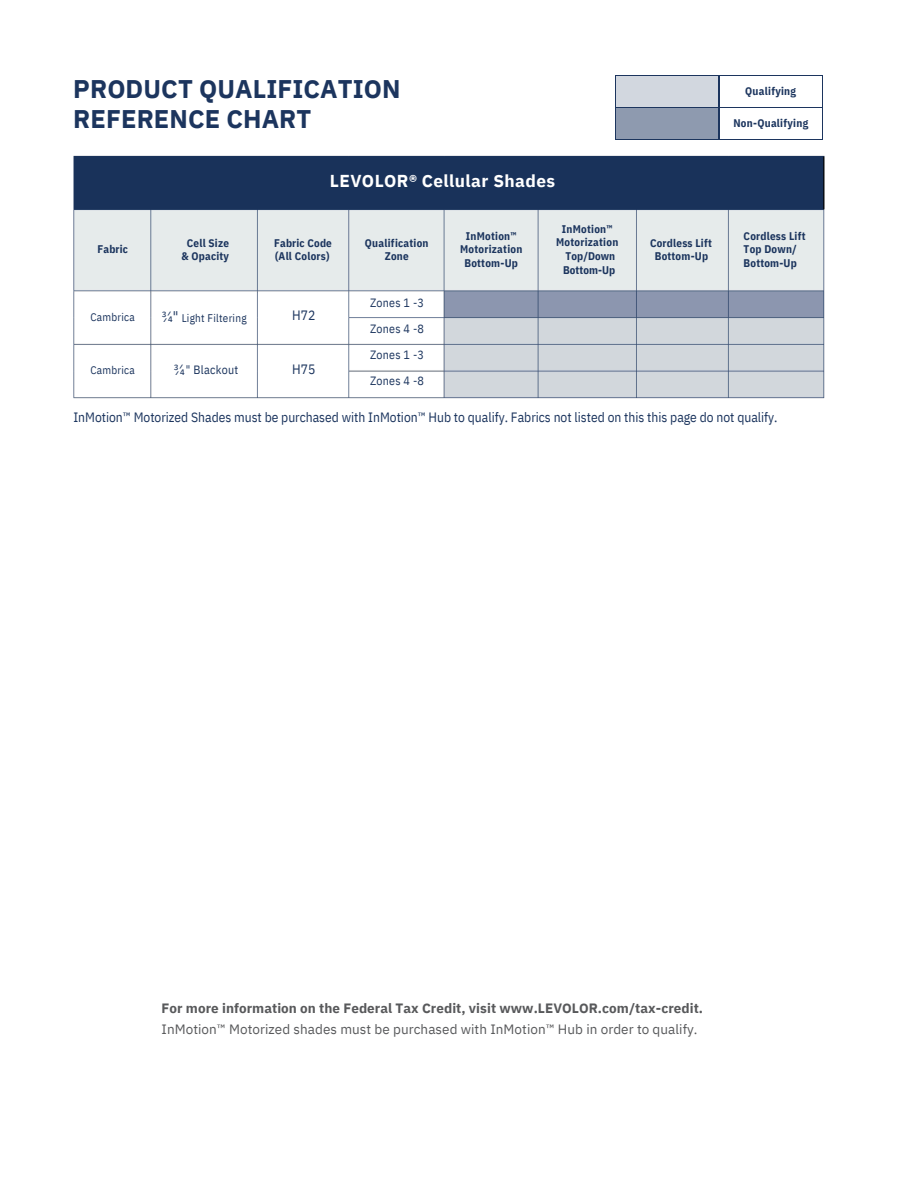
<style>
.page{position:relative;width:918px;height:1188px;background:#fff}
.page>*{position:absolute;margin:0;border:0;box-sizing:border-box;transform-origin:0 0}
.t1{font:700 25.5px/30.3px "IBM Plex Sans";letter-spacing:.005em;color:#1c355e}
.t2{font:700 17.25px "IBM Plex Sans";letter-spacing:.025em;color:#fff}
.t3{font:14.85px "IBM Plex Sans Cond";color:#1c355e}
.t4{font:13.5px "IBM Plex Sans Cond";color:#1c355e}
.t5{font:700 13.5px "IBM Plex Sans";letter-spacing:.005em;color:#58595b}
.t6{font:13.5px "IBM Plex Sans";letter-spacing:.005em;color:#58595b}
.t7{font:12px/25.8px "IBM Plex Sans Cond";letter-spacing:.02em;color:#1c355e;text-align:justify}
.t8{font:700 11.1px/13.5px "IBM Plex Sans Cond";letter-spacing:.02em;color:#1c355e;text-align:center}
.t9{font:11.1px "IBM Plex Sans Cond";letter-spacing:.025em;color:#1c355e}
</style>
<div class="page">
<div style="left:615px;top:76px;width:104px;height:32px;background:#d2d7df"></div>
<div style="left:615px;top:108px;width:104px;height:32px;background:#8e9aaf"></div>
<hr style="left:615px;top:76px;width:104px;height:1px;background:#1c355e">
<hr style="left:719px;top:76px;width:104px;height:1px;background:#1c355e">
<hr style="left:616px;top:107px;width:103px;height:1px;background:#1c355e">
<hr style="left:719px;top:107px;width:103px;height:1px;background:#1c355e">
<hr style="left:615px;top:139px;width:104px;height:1px;background:#1c355e">
<hr style="left:719px;top:139px;width:104px;height:1px;background:#1c355e">
<hr style="left:615px;top:76px;width:1px;height:32px;background:#1c355e">
<hr style="left:719px;top:76px;width:1px;height:31px;background:#1c355e">
<hr style="left:822px;top:76px;width:1px;height:32px;background:#1c355e">
<hr style="left:615px;top:108px;width:1px;height:31px;background:#1c355e">
<hr style="left:719px;top:108px;width:1px;height:31px;background:#1c355e">
<hr style="left:822px;top:108px;width:1px;height:31px;background:#1c355e">
<img style="left:73px;top:155px;width:752px;height:244px">
<h4 class="t1" style="left:73px;top:73px;width:329px">PRODUCT QUALIFICATION<br>REFERENCE CHART</h4>
<h5 class="t8" style="left:98px;top:243px;width:32px">Fabric</h5>
<h5 class="t8" style="left:182px;top:236px;width:49px">Cell Size &amp; Opacity</h5>
<h5 class="t2" style="left:330px;top:170px;width:227px">LEVOLOR® Cellular Shades</h5>
<h5 class="t8" style="left:274px;top:236px;width:59px">Fabric Code</h5>
<h5 class="t8" style="left:275px;top:249px;width:56px">(All Colors)</h5>
<h5 class="t8" style="left:365px;top:236px;width:65px">Qualification<br>Zone</h5>
<h5 class="t8" style="left:460px;top:229px;width:64px">InMotion™<br>Motorization<br>Bottom-Up</h5>
<h5 class="t8" style="left:556px;top:222px;width:64px">InMotion™<br>Motorization</h5>
<h5 class="t8" style="left:563px;top:249px;width:54px;text-align:left">Top/Down<br>Bottom-Up</h5>
<p class="t8" style="left:745px;top:84px;width:52px">Qualifying</p>
<p class="t8" style="left:733px;top:116px;width:76px">Non-Qualifying</p>
<h5 class="t8" style="left:650px;top:236px;width:63px">Cordless Lift</h5>
<p class="t8" style="left:655px;top:249px;width:55px">Bottom-Up</p>
<p class="t8" style="left:744px;top:229px;width:63px;text-align:left">Cordless Lift<br>Top Down/<br>Bottom-Up</p>
<h4 class="t7" style="left:370px;top:290px;width:55px">Zones 1 -3<br>Zones 4 -8<br>Zones 1 -3<br>Zones 4 -8</h4>
<p class="t3" style="left:162px;top:306px;width:18px">¾"</p>
<h3 class="t4" style="left:292px;top:306px;width:25px">H72</h3>
<p class="t9" style="left:90px;top:309px;width:46px">Cambrica</p>
<h5 class="t9" style="left:182px;top:311px;width:66px">Light Filtering</h5>
<h3 class="t4" style="left:292px;top:360px;width:25px">H75</h3>
<p class="t4" style="left:73px;top:408px;width:706px">InMotion™ Motorized Shades must be purchased with InMotion™ Hub to qualify. Fabrics not listed on this this page do not qualify.</p>
<p class="t3" style="left:174px;top:360px;width:12px">¾</p>
<h5 class="t7" style="left:186px;top:357px;width:54px">" Blackout</h5>
<h2 class="t9" style="left:90px;top:363px;width:46px">Cambrica</h2>
<p class="t5" style="left:162px;top:1000px;width:543px">For more information on the Federal Tax Credit, visit www.LEVOLOR.com/tax-credit.</p>
<p class="t6" style="left:162px;top:1020px;width:537px">InMotion™ Motorized shades must be purchased with InMotion™ Hub in order to qualify.</p>
</div>
